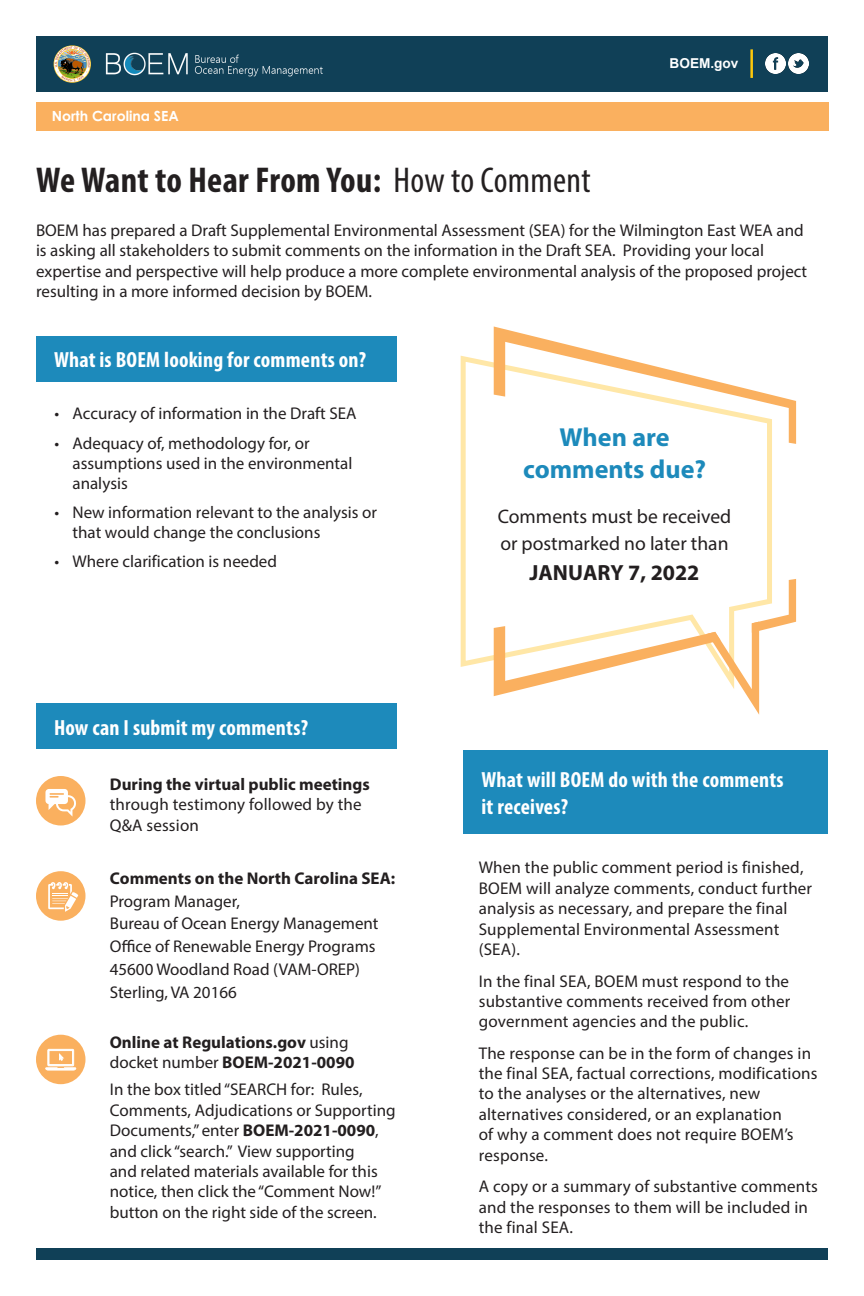
<style>
.page{position:relative;width:864px;height:1296px;background:#fff}
.page>*{position:absolute;margin:0;border:0;box-sizing:border-box;transform-origin:0 0}
.t1{font:700 condensed 36px "Myriad Pro";letter-spacing:.005em;color:#231f20}
.t2{font:700 26.15px/31.4px "Myriad Pro";color:#1d8abb;text-align:center}
.t3{font:700 condensed 22px/26.4px "Myriad Pro";letter-spacing:.01em;color:#fff}
.t4{font:700 22px "Myriad Pro";color:#231f20}
.t5{font:19.6px/27.1px "Myriad Pro";color:#231f20}
.t6{font:17px/20.4px "Myriad Pro";color:#231f20}
.t7{font:700 17px/23.4px "Myriad Pro";color:#231f20}
.t8{font:700 14px "Century Gothic Pro";color:#fff}
.t9{font:700 13.65px "Arial";color:#fff}
.s1{font-weight:400}
.s2{font-weight:700}
</style>
<div class="page">
<div style="left:36px;top:36px;width:792px;height:55px;background:#104057"></div>
<img style="left:765px;top:54px;width:20px;height:20px">
<img style="left:789px;top:54px;width:20px;height:20px">
<hr style="left:750px;top:49px;width:3px;height:29px;background:#fec80b">
<img style="left:105px;top:52px;width:218px;height:25px">
<svg style="left:54px;top:45px;width:37px;height:38px"></svg>
<svg style="left:55px;top:46px;width:35px;height:36px"></svg>
<div style="left:36px;top:1248px;width:792px;height:12px;background:#104057"></div>
<svg style="left:460px;top:353px;width:312px;height:343px"></svg>
<svg style="left:494px;top:579px;width:302px;height:136px"></svg>
<svg style="left:494px;top:327px;width:302px;height:117px"></svg>
<div style="left:36px;top:336px;width:361px;height:46px;background:#1d8abb"></div>
<div style="left:464px;top:750px;width:364px;height:84px;background:#1d8abb"></div>
<div style="left:36px;top:703px;width:361px;height:46px;background:#1d8abb"></div>
<div style="left:36px;top:871px;width:50px;height:50px;background:#fab05f;border-radius:50%"></div>
<svg style="left:48px;top:882px;width:30px;height:30px"></svg>
<div style="left:36px;top:1035px;width:50px;height:49px;background:#fab05f;border-radius:50%"></div>
<svg style="left:45px;top:1049px;width:32px;height:22px"></svg>
<div style="left:36px;top:776px;width:50px;height:50px;background:#fab05f;border-radius:50%"></div>
<svg style="left:45px;top:789px;width:31px;height:28px"></svg>
<div style="left:36px;top:102px;width:792px;height:28px;background:#fab05f"></div>
<p class="t8" style="left:52px;top:107px;width:129px">North Carolina SEA</p>
<p class="t9" style="left:670px;top:54px;width:70px">BOEM.gov</p>
<p class="t1" style="left:36px;top:157px;width:556px">We Want to Hear From You: <span class="s1">How to Comment</span></p>
<p class="t6" style="left:36px;top:220px;width:773px">BOEM has prepared a Draft Supplemental Environmental Assessment (SEA) for the Wilmington East WEA and is asking all stakeholders to submit comments on the information in the Draft SEA. Providing your local expertise and perspective will help produce a more complete environmental analysis of the proposed project resulting in a more informed decision by BOEM.</p>
<p class="t3" style="left:54px;top:346px;width:314px">What is BOEM looking for comments on?</p>
<p class="t6" style="left:54px;top:403px;width:304px">• Accuracy of information in the Draft SEA</p>
<p class="t6" style="left:72px;top:433px;width:281px;line-height:20.1px;text-indent:-18px">• Adequacy of, methodology for, or assumptions used in the environmental analysis</p>
<p class="t6" style="left:72px;top:502px;width:306px;line-height:19.7px;text-indent:-18px">• New information relevant to the analysis or that would change the conclusions</p>
<p class="t6" style="left:54px;top:551px;width:224px">• Where clarification is needed</p>
<p class="t3" style="left:54px;top:714px;width:256px">How can I submit my comments?</p>
<p class="t6" style="left:110px;top:774px;width:262px"><span class="s2">During the virtual public meetings </span>through testimony followed by the<br>Q&amp;A session</p>
<p class="t7" style="left:110px;top:866px;width:287px">Comments on the North Carolina SEA:<br><span class="s1">Program Manager,</span></p>
<p class="t6" style="left:110px;top:912px;width:270px;line-height:22.9px">Bureau of Ocean Energy Management<br>Office of Renewable Energy Programs<br>45600 Woodland Road (VAM-OREP)<br>Sterling, VA 20166</p>
<p class="t7" style="left:110px;top:1031px;width:246px;line-height:20.4px">Online at Regulations.gov <span class="s1">using docket number</span> BOEM-2021-0090</p>
<p class="t6" style="left:110px;top:1079px;width:287px">In the box titled “SEARCH for: Rules, Comments, Adjudications or Supporting Documents,” enter <span class="s2">BOEM-2021-0090</span>, and click “search.” View supporting<br>and related materials available for this notice, then click the “Comment Now!” button on the right side of the screen.</p>
<p class="t2" style="left:523px;top:421px;width:184px">When are comments due?</p>
<p class="t5" style="left:498px;top:503px;width:235px">Comments must be received or postmarked no later than</p>
<p class="t4" style="left:529px;top:559px;width:172px">JANUARY 7, 2022</p>
<p class="t3" style="left:482px;top:766px;width:304px">What will BOEM do with the comments it receives?</p>
<p class="t6" style="left:479px;top:857px;width:335px;line-height:20.6px">When the public comment period is finished, BOEM will analyze comments, conduct further analysis as necessary, and prepare the final Supplemental Environmental Assessment (SEA).</p>
<p class="t6" style="left:479px;top:971px;width:313px;line-height:20.1px;text-align:justify">In the final SEA, BOEM must respond to the substantive comments received from other government agencies and the public.</p>
<p class="t6" style="left:479px;top:1042px;width:340px">The response can be in the form of changes in the final SEA, factual corrections, modifications to the analyses or the alternatives, new alternatives considered, or an explanation<br>of why a comment does not require BOEM’s response.</p>
<p class="t6" style="left:479px;top:1176px;width:341px;line-height:20.6px">A copy or a summary of substantive comments and the responses to them will be included in the final SEA.</p>
</div>
